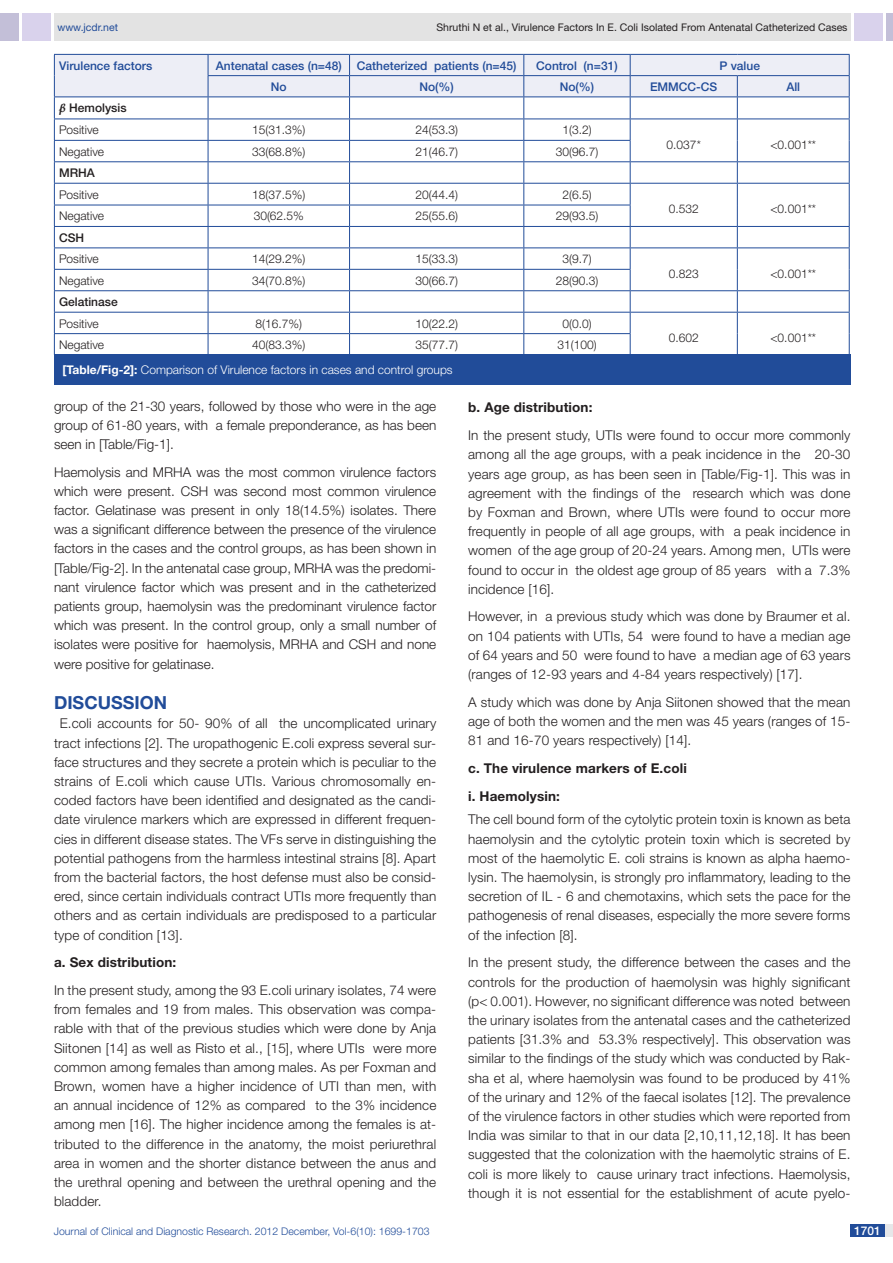
<style>
.page{position:relative;width:893px;height:1263px;background:#fff}
.page>*{position:absolute;margin:0;border:0;box-sizing:border-box;transform-origin:0 0}
.Level_1{font:700 18px "Helvetica Neue";color:#214c99}
.Body_text{font:300 13.5px/19.2px "Helvetica Neue";letter-spacing:.01em;color:#231f20;text-align:justify}
.Body_text-2{font:700 13.5px "Helvetica Neue";letter-spacing:.01em;color:#231f20}
.Table_text{font:300 12px "Helvetica Neue";color:#231f20}
.Table_text-2{font:500 12px "Helvetica Neue";color:#214c99}
.Table_text-3{font:300 12px "Helvetica Neue";color:#fff}
.Table_text-4{font:500 12px "Helvetica Neue";color:#231f20}
.t1{font:500 12px "Helvetica Neue";color:#fff}
.t2{font:10.5px "Helvetica Neue";color:#231f20}
.t3{font:300 10.5px "Helvetica Neue";color:#214c99}
.t4{font:10.5px "Helvetica Neue";color:#214c99}
.s1{font-family:"Script MT Bold";font-weight:400}
.s2{font-weight:700}
</style>
<div class="page">
<div style="left:54px;top:13px;width:796px;height:28px;background:#e3e3e3"></div>
<div style="left:0;top:13px;width:19px;height:28px;background:#c3bfd8"></div>
<div style="left:22px;top:13px;width:29px;height:28px;background:#d9d2ec"></div>
<div style="left:886px;top:13px;width:7px;height:28px;background:#c3bfd8"></div>
<div style="left:854px;top:13px;width:29px;height:28px;background:#d9d2ec"></div>
<div style="left:850px;top:1224px;width:43px;height:13px;background:#e6e7e9"></div>
<div style="left:850px;top:1224px;width:35px;height:13px;background:#214c99"></div>
<div style="left:54px;top:354px;width:796px;height:31px;background:#214c99"></div>
<svg style="left:54px;top:54px;width:796px;height:300px"></svg>
<p class="t4" style="left:57px;top:21px;width:62px">www.jcdr.net</p>
<p class="t2" style="left:436px;top:21px;width:413px">Shruthi N et al., Virulence Factors In E. Coli Isolated From Antenatal Catheterized Cases</p>
<p class="Table_text-2" style="left:59px;top:58px;width:95px">Virulence factors</p>
<p class="Table_text-2" style="left:216px;top:58px;width:127px">Antenatal cases (n=48)</p>
<p class="Table_text-2" style="left:357px;top:58px;width:161px">Catheterized patients (n=45)</p>
<p class="Table_text-2" style="left:536px;top:58px;width:83px">Control (n=31)</p>
<p class="Table_text-2" style="left:719px;top:58px;width:42px">P value</p>
<p class="Table_text-2" style="left:271px;top:80px;width:17px">No</p>
<p class="Table_text-2" style="left:419px;top:80px;width:36px">No(%)</p>
<p class="Table_text-2" style="left:560px;top:80px;width:36px">No(%)</p>
<p class="Table_text-2" style="left:650px;top:80px;width:69px">EMMCC-CS</p>
<p class="Table_text-2" style="left:786px;top:80px;width:15px">All</p>
<p class="Table_text-4" style="left:59px;top:101px;width:69px"><span class="s1">ß</span> Hemolysis</p>
<p class="Table_text" style="left:59px;top:123px;width:41px">Positive</p>
<p class="Table_text" style="left:252px;top:123px;width:55px">15(31.3%)</p>
<p class="Table_text" style="left:415px;top:123px;width:44px">24(53.3)</p>
<p class="Table_text" style="left:562px;top:123px;width:31px">1(3.2)</p>
<p class="Table_text" style="left:667px;top:137px;width:36px">0.037*</p>
<p class="Table_text" style="left:770px;top:137px;width:47px">&lt;0.001**</p>
<p class="Table_text" style="left:59px;top:144px;width:47px">Negative</p>
<p class="Table_text" style="left:252px;top:144px;width:55px">33(68.8%)</p>
<p class="Table_text" style="left:415px;top:144px;width:44px">21(46.7)</p>
<p class="Table_text" style="left:556px;top:144px;width:44px">30(96.7)</p>
<p class="Table_text-4" style="left:59px;top:166px;width:10px">MRHA</p>
<p class="Table_text" style="left:59px;top:187px;width:41px">Positive</p>
<p class="Table_text" style="left:252px;top:187px;width:55px">18(37.5%)</p>
<p class="Table_text" style="left:415px;top:187px;width:44px">20(44.4)</p>
<p class="Table_text" style="left:562px;top:187px;width:31px">2(6.5)</p>
<p class="Table_text" style="left:669px;top:201px;width:32px">0.532</p>
<p class="Table_text" style="left:770px;top:201px;width:47px">&lt;0.001**</p>
<p class="Table_text" style="left:59px;top:209px;width:47px">Negative</p>
<p class="Table_text" style="left:254px;top:209px;width:52px">30(62.5%</p>
<p class="Table_text" style="left:415px;top:209px;width:44px">25(55.6)</p>
<p class="Table_text" style="left:556px;top:209px;width:44px">29(93.5)</p>
<p class="Table_text-4" style="left:59px;top:230px;width:25px">CSH</p>
<p class="Table_text" style="left:59px;top:252px;width:41px">Positive</p>
<p class="Table_text" style="left:252px;top:252px;width:55px">14(29.2%)</p>
<p class="Table_text" style="left:415px;top:252px;width:44px">15(33.3)</p>
<p class="Table_text" style="left:562px;top:252px;width:31px">3(9.7)</p>
<p class="Table_text" style="left:669px;top:266px;width:32px">0.823</p>
<p class="Table_text" style="left:770px;top:266px;width:47px">&lt;0.001**</p>
<p class="Table_text" style="left:59px;top:273px;width:47px">Negative</p>
<p class="Table_text" style="left:252px;top:273px;width:55px">34(70.8%)</p>
<p class="Table_text" style="left:415px;top:273px;width:44px">30(66.7)</p>
<p class="Table_text" style="left:556px;top:273px;width:44px">28(90.3)</p>
<p class="Table_text-4" style="left:59px;top:295px;width:60px">Gelatinase</p>
<p class="Table_text" style="left:59px;top:316px;width:41px">Positive</p>
<p class="Table_text" style="left:256px;top:316px;width:48px">8(16.7%)</p>
<p class="Table_text" style="left:415px;top:316px;width:44px">10(22.2)</p>
<p class="Table_text" style="left:562px;top:316px;width:31px">0(0.0)</p>
<p class="Table_text" style="left:669px;top:330px;width:32px">0.602</p>
<p class="Table_text" style="left:770px;top:330px;width:47px">&lt;0.001**</p>
<p class="Table_text" style="left:59px;top:337px;width:47px">Negative</p>
<p class="Table_text" style="left:252px;top:337px;width:55px">40(83.3%)</p>
<p class="Table_text" style="left:415px;top:337px;width:44px">35(77.7)</p>
<p class="Table_text" style="left:557px;top:337px;width:41px">31(100)</p>
<p class="Table_text-3" style="left:63px;top:363px;width:392px"><span class="s2">[Table/Fig-2]:</span> Comparison of Virulence factors in cases and control groups</p>
<p class="Body_text" style="left:54px;top:396px;width:384px">group of the 21-30 years, followed by those who were in the age group of 61-80 years, with a female preponderance, as has been seen in [Table/Fig-1].</p>
<p class="Body_text" style="left:54px;top:462px;width:384px">Haemolysis and MRHA was the most common virulence factors which were present. CSH was second most common virulence factor. Gelatinase was present in only 18(14.5%) isolates. There was a significant difference between the presence of the virulence factors in the cases and the control groups, as has been shown in [Table/Fig-2]. In the antenatal case group, MRHA was the predomi&shy;nant virulence factor which was present and in the catheterized patients group, haemolysin was the predominant virulence factor which was present. In the control group, only a small number of isolates were positive for haemolysis, MRHA and CSH and none were positive for gelatinase.</p>
<p class="Level_1" style="left:54px;top:691px;width:12px">Disc</p>
<p class="Level_1" style="left:98px;top:691px;width:25px">ussio</p>
<p class="Level_1" style="left:154px;top:691px;width:15px">n</p>
<p class="Body_text" style="left:54px;top:714px;width:384px;text-indent:6px">E.coli accounts for 50- 90% of all the uncomplicated urinary tract infections [2]. The uropathogenic E.coli express several sur&shy;face structures and they secrete a protein which is peculiar to the strains of E.coli which cause UTIs. Various chromosomally en&shy;coded factors have been identified and designated as the candi&shy;date virulence markers which are expressed in different frequen&shy;cies in different disease states. The VFs serve in distinguishing the potential pathogens from the harmless intestinal strains [8]. Apart from the bacterial factors, the host defense must also be consid&shy;ered, since certain individuals contract UTIs more frequently than others and as certain individuals are predisposed to a particular type of condition [13].</p>
<p class="Body_text-2" style="left:54px;top:954px;width:124px">a. Sex distribution:</p>
<p class="Body_text" style="left:54px;top:980px;width:384px">In the present study, among the 93 E.coli urinary isolates, 74 were from females and 19 from males. This observation was compa&shy;rable with that of the previous studies which were done by Anja Siitonen [14] as well as Risto et al., [15], where UTIs were more common among females than among males. As per Foxman and Brown, women have a higher incidence of UTI than men, with an annual incidence of 12% as compared to the 3% incidence among men [16]. The higher incidence among the females is at&shy;tributed to the difference in the anatomy, the moist periurethral area in women and the shorter distance between the anus and the urethral opening and between the urethral opening and the bladder.</p>
<p class="Body_text-2" style="left:468px;top:399px;width:126px">b. Age distribution:</p>
<p class="Body_text" style="left:468px;top:425px;width:384px">In the present study, UTIs were found to occur more commonly among all the age groups, with a peak incidence in the 20-30 years age group, as has been seen in [Table/Fig-1]. This was in agreement with the findings of the research which was done by Foxman and Brown, where UTIs were found to occur more frequently in people of all age groups, with a peak incidence in women of the age group of 20-24 years. Among men, UTIs were found to occur in the oldest age group of 85 years with a 7.3% incidence [16].</p>
<p class="Body_text" style="left:468px;top:607px;width:384px">However, in a previous study which was done by Braumer et al. on 104 patients with UTIs, 54 were found to have a median age of 64 years and 50 were found to have a median age of 63 years (ranges of 12-93 years and 4-84 years respectively) [17].</p>
<p class="Body_text" style="left:468px;top:692px;width:384px">A study which was done by Anja Siitonen showed that the mean age of both the women and the men was 45 years (ranges of 15- 81 and 16-70 years respectively) [14].</p>
<p class="Body_text-2" style="left:468px;top:760px;width:220px">c. The virulence markers of E.coli</p>
<p class="Body_text-2" style="left:468px;top:787px;width:93px">i. Haemolysin:</p>
<p class="Body_text" style="left:468px;top:810px;width:384px">The cell bound form of the cytolytic protein toxin is known as beta haemolysin and the cytolytic protein toxin which is secreted by most of the haemolytic E. coli strains is known as alpha haemo&shy;lysin. The haemolysin, is strongly pro inflammatory, leading to the secretion of IL - 6 and chemotaxins, which sets the pace for the pathogenesis of renal diseases, especially the more severe forms of the infection [8].</p>
<p class="Body_text" style="left:468px;top:953px;width:384px">In the present study, the difference between the cases and the controls for the production of haemolysin was highly significant (p&lt; 0.001). However, no significant difference was noted between the urinary isolates from the antenatal cases and the catheterized patients [31.3% and 53.3% respectively]. This observation was similar to the findings of the study which was conducted by Rak&shy;sha et al, where haemolysin was found to be produced by 41% of the urinary and 12% of the faecal isolates [12]. The prevalence of the virulence factors in other studies which were reported from India was similar to that in our data [2,10,11,12,18]. It has been suggested that the colonization with the haemolytic strains of E. coli is more likely to cause urinary tract infections. Haemolysis, though it is not essential for the establishment of acute pyelo-</p>
<p class="t3" style="left:54px;top:1225px;width:377px">Journal of Clinical and Diagnostic Research. 2012 December, Vol-6(10): 1699-1703</p>
<p class="t1" style="left:854px;top:1223px;width:28px">1701</p>
</div>
